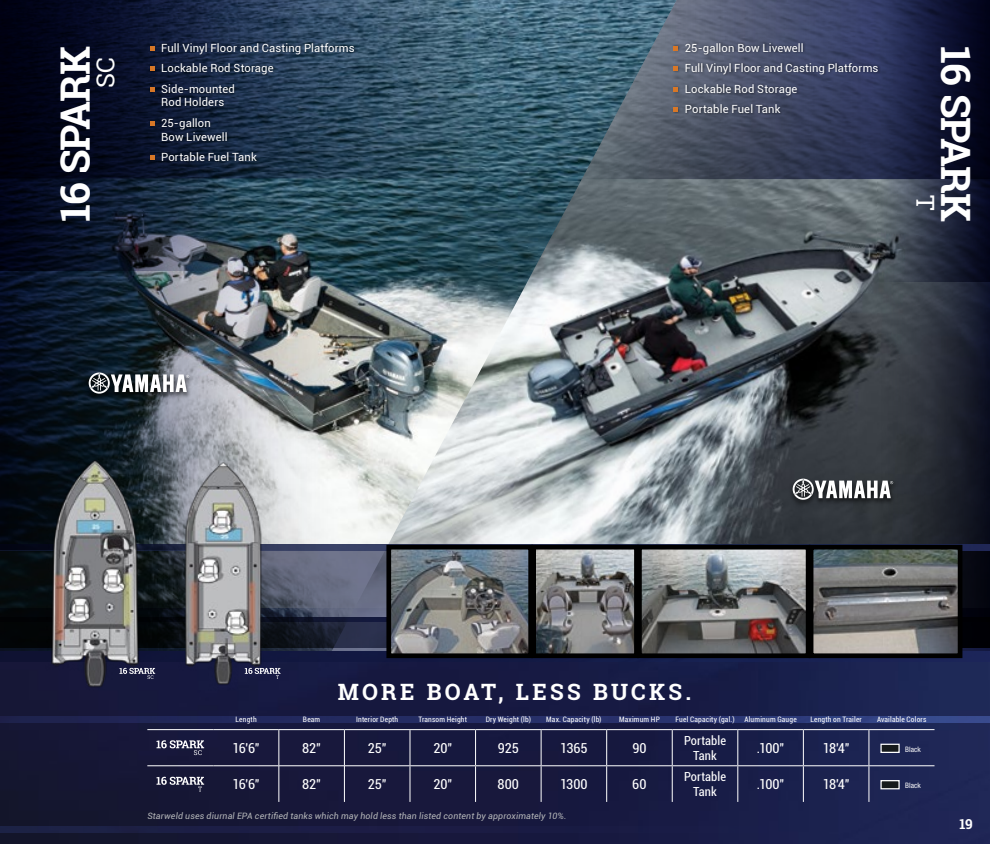
<style>
.page{position:relative;width:990px;height:844px;background:#fff}
.page>*{position:absolute;margin:0;border:0;box-sizing:border-box;transform-origin:0 0}
.t1{font:700 40.5px "Roboto Slab";letter-spacing:-.02em;color:#fff}
.t2{font:24.75px "Roboto Slab";color:#fff}
.t3{font:700 22.5px "Roboto Slab";letter-spacing:.145em;color:#fff}
.t4{font:condensed 13.75px "Roboto";letter-spacing:-.005em;color:#fff}
.t5{font:700 13.75px "Roboto Slab";color:#fff}
.t6{font:condensed 12.5px/15px "Roboto";letter-spacing:.01em;color:#fff;text-align:center}
.t7{font:11.25px/20.5px "Roboto";letter-spacing:.01em;color:#fff}
.t8{font:italic 8.75px "Roboto";letter-spacing:.02em;color:#b6b8ba}
.t9{font:condensed 7.5px "Roboto";letter-spacing:.025em;color:#fff}
.t10{font:condensed 7.5px "Helvetica Neue";letter-spacing:.015em;color:#fff}
</style>
<div class="page">
<img style="left:677px;top:179px;width:202px;height:365px">
<img style="left:879px;top:281px;width:111px;height:263px">
<img style="left:879px;top:179px;width:111px;height:102px">
<img style="left:340px;top:0;width:337px;height:544px">
<img style="left:0;top:661px;width:990px;height:183px">
<img style="left:340px;top:0;width:232px;height:178px">
<img style="left:582px;top:0;width:408px;height:179px">
<img style="left:0;top:550px;width:990px;height:111px">
<img style="left:0;top:826px;width:898px;height:6px">
<img style="left:0;top:716px;width:990px;height:6px">
<img style="left:340px;top:544px;width:650px;height:6px">
<svg style="left:0;top:549px;width:340px;height:105px;background:#282e3a"></svg>
<img style="left:0;top:0;width:340px;height:549px">
<img style="left:0;top:0;width:236px;height:270px">
<hr style="left:147px;top:729px;width:66px;height:1px;background:#fff">
<hr style="left:213px;top:729px;width:66px;height:1px;background:#fff">
<hr style="left:147px;top:765px;width:66px;height:1px;background:#fff">
<hr style="left:213px;top:765px;width:66px;height:1px;background:#fff">
<hr style="left:410px;top:730px;width:1px;height:35px;background:#fff">
<hr style="left:475px;top:730px;width:1px;height:35px;background:#fff">
<hr style="left:541px;top:730px;width:1px;height:35px;background:#fff">
<hr style="left:606px;top:730px;width:1px;height:35px;background:#fff">
<hr style="left:672px;top:730px;width:1px;height:35px;background:#fff">
<hr style="left:738px;top:730px;width:1px;height:35px;background:#fff">
<hr style="left:803px;top:730px;width:1px;height:35px;background:#fff">
<hr style="left:869px;top:730px;width:1px;height:35px;background:#fff">
<hr style="left:410px;top:766px;width:1px;height:36px;background:#fff">
<hr style="left:475px;top:766px;width:1px;height:36px;background:#fff">
<hr style="left:541px;top:766px;width:1px;height:36px;background:#fff">
<hr style="left:606px;top:766px;width:1px;height:36px;background:#fff">
<hr style="left:672px;top:766px;width:1px;height:36px;background:#fff">
<hr style="left:738px;top:766px;width:1px;height:36px;background:#fff">
<hr style="left:803px;top:766px;width:1px;height:36px;background:#fff">
<hr style="left:869px;top:766px;width:1px;height:36px;background:#fff">
<hr style="left:279px;top:729px;width:65px;height:1px;background:#fff">
<hr style="left:344px;top:729px;width:66px;height:1px;background:#fff">
<hr style="left:410px;top:729px;width:66px;height:1px;background:#fff">
<hr style="left:476px;top:729px;width:65px;height:1px;background:#fff">
<hr style="left:541px;top:729px;width:66px;height:1px;background:#fff">
<hr style="left:607px;top:729px;width:65px;height:1px;background:#fff">
<hr style="left:672px;top:729px;width:66px;height:1px;background:#fff">
<hr style="left:738px;top:729px;width:65px;height:1px;background:#fff">
<hr style="left:803px;top:729px;width:66px;height:1px;background:#fff">
<hr style="left:869px;top:729px;width:66px;height:1px;background:#fff">
<hr style="left:279px;top:765px;width:65px;height:1px;background:#fff">
<hr style="left:345px;top:765px;width:65px;height:1px;background:#fff">
<hr style="left:410px;top:765px;width:66px;height:1px;background:#fff">
<hr style="left:476px;top:765px;width:65px;height:1px;background:#fff">
<hr style="left:541px;top:765px;width:66px;height:1px;background:#fff">
<hr style="left:607px;top:765px;width:65px;height:1px;background:#fff">
<hr style="left:672px;top:765px;width:66px;height:1px;background:#fff">
<hr style="left:738px;top:765px;width:65px;height:1px;background:#fff">
<hr style="left:803px;top:765px;width:66px;height:1px;background:#fff">
<hr style="left:869px;top:765px;width:66px;height:1px;background:#fff">
<hr style="left:279px;top:730px;width:1px;height:36px;background:#fff">
<hr style="left:344px;top:730px;width:1px;height:36px;background:#fff">
<hr style="left:279px;top:766px;width:1px;height:36px;background:#fff">
<hr style="left:344px;top:766px;width:1px;height:36px;background:#fff">
<svg style="left:156px;top:740px;width:48px;height:15px"></svg>
<div style="left:880px;top:743px;width:20px;height:10px;background:#161a1c;border:1px solid #fff"></div>
<svg style="left:156px;top:777px;width:48px;height:14px"></svg>
<div style="left:880px;top:780px;width:20px;height:9px;background:#161a1c;border:1px solid #fff"></div>
<div style="left:788px;top:478px;width:110px;height:30px;background:#000;opacity:.75"></div>
<svg style="left:793px;top:478px;width:100px;height:22px"></svg>
<img style="left:392px;top:551px;width:135px;height:101px">
<div style="left:386px;top:545px;width:147px;height:113px;border:5px solid #000"></div>
<img style="left:643px;top:551px;width:161px;height:101px">
<div style="left:637px;top:545px;width:173px;height:113px;border:5px solid #000"></div>
<img style="left:537px;top:551px;width:96px;height:101px">
<div style="left:531px;top:545px;width:108px;height:113px;border:5px solid #000"></div>
<img style="left:815px;top:551px;width:141px;height:101px">
<div style="left:809px;top:545px;width:153px;height:113px;border:5px solid #000"></div>
<div style="left:84px;top:372px;width:110px;height:30px;background:#000;opacity:.75"></div>
<svg style="left:89px;top:372px;width:100px;height:22px"></svg>
<img style="left:37px;top:432px;width:110px;height:265px">
<img style="left:170px;top:432px;width:97px;height:264px">
<svg style="left:119px;top:668px;width:36px;height:11px"></svg>
<svg style="left:245px;top:668px;width:36px;height:11px"></svg>
<div style="left:149px;top:43px;width:208px;height:120px;background:#000;opacity:.45"></div>
<svg style="left:150px;top:46px;width:4px;height:4px"></svg>
<svg style="left:150px;top:66px;width:4px;height:5px"></svg>
<svg style="left:150px;top:87px;width:4px;height:4px"></svg>
<svg style="left:150px;top:121px;width:4px;height:4px"></svg>
<svg style="left:150px;top:155px;width:4px;height:5px"></svg>
<div style="left:673px;top:43px;width:207px;height:72px;background:#000;opacity:.45"></div>
<svg style="left:674px;top:46px;width:4px;height:4px"></svg>
<svg style="left:674px;top:66px;width:4px;height:5px"></svg>
<svg style="left:674px;top:87px;width:4px;height:4px"></svg>
<svg style="left:674px;top:107px;width:4px;height:5px"></svg>
<p class="t7" style="left:161px;top:37px;width:195px">Full Vinyl Floor and Casting Platforms<br>Lockable Rod Storage<br>Side-mounted</p>
<p class="t7" style="left:161px;top:92px;width:65px">Rod Holders<br>25-gallon</p>
<p class="t7" style="left:161px;top:126px;width:97px">Bow Livewell<br>Portable Fuel Tank</p>
<p class="t7" style="left:685px;top:37px;width:195px">25-gallon Bow Livewell<br>Full Vinyl Floor and Casting Platforms<br>Lockable Rod Storage<br>Portable Fuel Tank</p>
<h1 class="t1" style="left:47px;top:222px;width:178px;rotate:-90deg">16 SPARK</h1>
<h2 class="t2" style="left:89px;top:88px;width:33px;rotate:-90deg">SC</h2>
<h1 class="t1" style="left:984px;top:46px;width:178px;rotate:90deg">16 SPARK</h1>
<h2 class="t2" style="left:942px;top:195px;width:17px;rotate:90deg">T</h2>
<h3 class="t3" style="left:338px;top:676px;width:355px">MORE BOAT, LESS BUCKS.</h3>
<p class="t9" style="left:235px;top:714px;width:23px">Length</p>
<p class="t9" style="left:303px;top:714px;width:19px">Beam</p>
<p class="t9" style="left:356px;top:714px;width:44px">Interior Depth</p>
<p class="t9" style="left:418px;top:714px;width:50px">Transom Height</p>
<p class="t9" style="left:486px;top:714px;width:47px">Dry Weight (lb)</p>
<p class="t9" style="left:546px;top:714px;width:57px">Max. Capacity (lb)</p>
<p class="t9" style="left:619px;top:714px;width:42px">Maximum HP</p>
<p class="t9" style="left:676px;top:714px;width:61px">Fuel Capacity (gal.)</p>
<p class="t9" style="left:744px;top:714px;width:54px">Aluminum Gauge</p>
<p class="t9" style="left:810px;top:714px;width:53px">Length on Trailer</p>
<p class="t9" style="left:877px;top:714px;width:51px">Available Colors</p>
<p class="t4" style="left:232px;top:738px;width:29px">16'6"</p>
<p class="t4" style="left:302px;top:738px;width:20px">82"</p>
<p class="t4" style="left:368px;top:738px;width:20px">25"</p>
<p class="t4" style="left:433px;top:738px;width:20px">20"</p>
<p class="t4" style="left:498px;top:738px;width:23px">925</p>
<p class="t4" style="left:560px;top:738px;width:29px">1365</p>
<p class="t4" style="left:632px;top:738px;width:16px">90</p>
<p class="t6" style="left:684px;top:732px;width:44px">Portable<br>Tank</p>
<p class="t4" style="left:757px;top:738px;width:29px">.100"</p>
<p class="t4" style="left:823px;top:738px;width:28px">18'4"</p>
<p class="t10" style="left:905px;top:745px;width:17px">Black</p>
<p class="t4" style="left:232px;top:775px;width:29px">16'6"</p>
<p class="t4" style="left:302px;top:775px;width:20px">82"</p>
<p class="t4" style="left:368px;top:775px;width:20px">25"</p>
<p class="t4" style="left:433px;top:775px;width:20px">20"</p>
<p class="t4" style="left:498px;top:775px;width:23px">800</p>
<p class="t4" style="left:560px;top:775px;width:29px">1300</p>
<p class="t4" style="left:632px;top:775px;width:16px">60</p>
<p class="t6" style="left:684px;top:769px;width:44px">Portable<br>Tank</p>
<p class="t4" style="left:757px;top:775px;width:29px">.100"</p>
<p class="t4" style="left:823px;top:775px;width:28px">18'4"</p>
<p class="t10" style="left:905px;top:781px;width:17px">Black</p>
<p class="t8" style="left:147px;top:809px;width:421px">Starweld uses diurnal EPA certified tanks which may hold less than listed content by approximately 10%.</p>
<p class="t5" style="left:959px;top:814px;width:15px">19</p>
</div>
